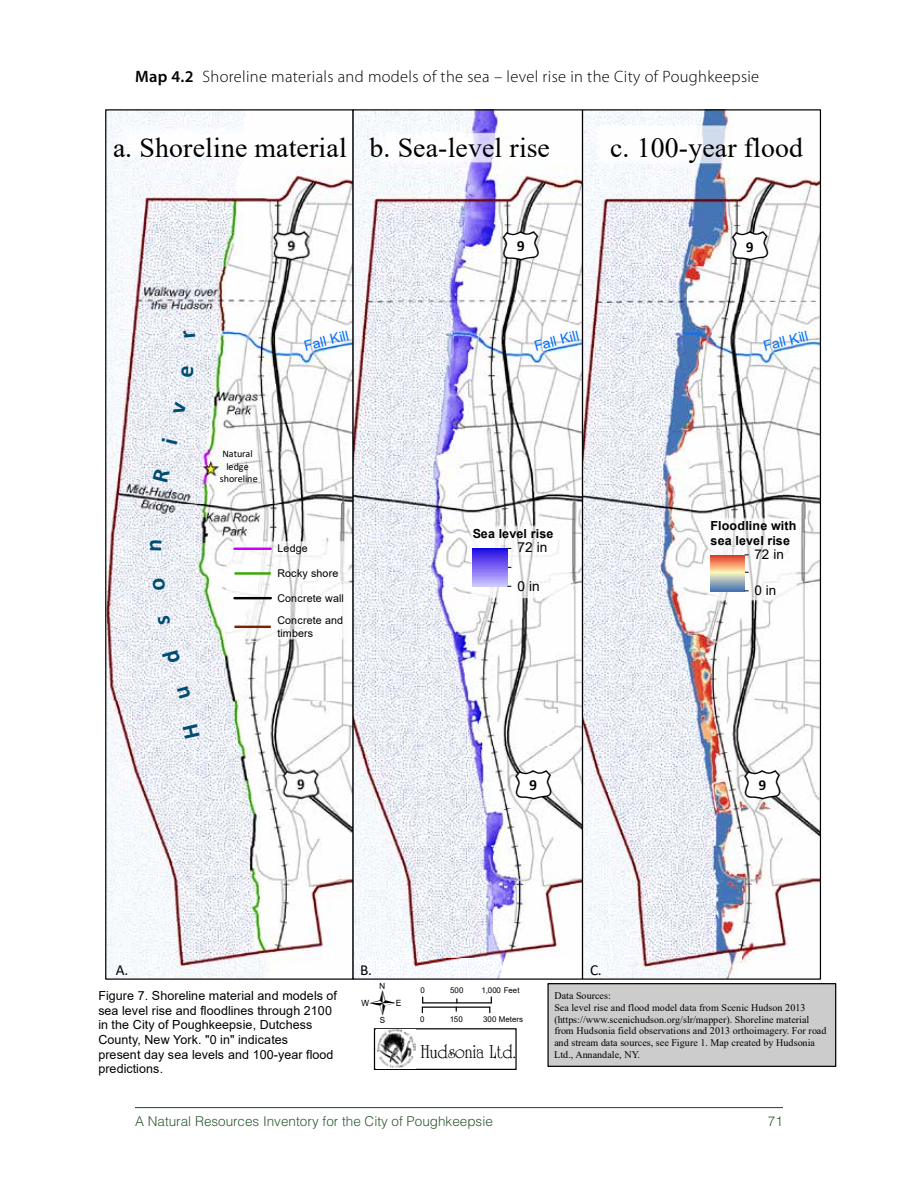
<style>
.page{position:relative;width:918px;height:1188px;background:#fff}
.page>*{position:absolute;margin:0;border:0;box-sizing:border-box;transform-origin:0 0}
.t1{font:49.35px "ESRI North";color:#000}
.t2{font:27.75px "Times New Roman";letter-spacing:.005em;color:#000}
.t3{font:19.8px "University";letter-spacing:.005em;color:#000}
.t4{font:300 16.5px "Myriad Pro";letter-spacing:.02em;color:#000}
.t5{font:15.3px "Calibri";color:#000}
.t6{font:14.1px "Arial";color:#0070ff}
.t7{font:13.65px "Arial";color:#000}
.t8{font:300 13.5px "Helvetica LT Std";color:#2f5c32}
.t9{font:13.35px "Arial";color:#000}
.t10{font:12.45px/14.7px "Arial";letter-spacing:.005em;color:#000}
.t11{font:700 12.45px/14.7px "Arial";letter-spacing:.005em;color:#000}
.t12{font:10.65px/22.5px "Arial";letter-spacing:.015em;color:#000}
.t13{font:10.05px/11.7px "Times New Roman";letter-spacing:.005em;color:#000}
.t14{font:10.05px/12.3px "Calibri";letter-spacing:-.005em;color:#000;text-align:center}
.t15{font:7.95px "Arial";letter-spacing:.005em;color:#000}
.s1{font-weight:600}
</style>
<div class="page">
<hr style="left:135px;top:1107px;width:648px;height:1px;background:#2f5c32">
<img style="left:107px;top:111px;width:712px;height:867px">
<div style="left:582px;top:109px;width:239px;height:871px;border:1px solid #000"></div>
<div style="left:105px;top:109px;width:248px;height:871px;border:1px solid #000"></div>
<hr style="left:234px;top:548px;width:37px;height:2px;background:#c500ff">
<hr style="left:234px;top:572px;width:37px;height:3px;background:#38a800">
<hr style="left:234px;top:597px;width:37px;height:2px;background:#000">
<hr style="left:234px;top:626px;width:37px;height:2px;background:#732600">
<hr style="left:711px;top:555px;width:34px;height:1px;background:#d93a2b">
<hr style="left:711px;top:556px;width:34px;height:1px;background:#de4531">
<hr style="left:711px;top:557px;width:34px;height:1px;background:#e04d36">
<hr style="left:711px;top:558px;width:34px;height:1px;background:#e3573b">
<hr style="left:711px;top:559px;width:34px;height:1px;background:#e86646">
<hr style="left:711px;top:560px;width:34px;height:1px;background:#eb6e4b">
<hr style="left:711px;top:561px;width:34px;height:1px;background:#ed7a53">
<hr style="left:711px;top:562px;width:34px;height:1px;background:#f0855b">
<hr style="left:711px;top:563px;width:34px;height:1px;background:#f28e63">
<hr style="left:711px;top:564px;width:34px;height:1px;background:#f59869">
<hr style="left:711px;top:565px;width:34px;height:1px;background:#f7a372">
<hr style="left:711px;top:566px;width:34px;height:1px;background:#faaf7d">
<hr style="left:711px;top:567px;width:34px;height:1px;background:#fab984">
<hr style="left:711px;top:568px;width:34px;height:1px;background:#fcc58d">
<hr style="left:711px;top:569px;width:34px;height:1px;background:#fcce95">
<hr style="left:711px;top:570px;width:34px;height:1px;background:#ffdca1">
<hr style="left:711px;top:571px;width:34px;height:1px;background:#ffe7ab">
<hr style="left:711px;top:572px;width:34px;height:1px;background:#fcfcbd">
<hr style="left:711px;top:573px;width:34px;height:1px;background:#f2f5bf">
<hr style="left:711px;top:574px;width:34px;height:1px;background:#e9edc0">
<hr style="left:711px;top:575px;width:34px;height:1px;background:#dee3bf">
<hr style="left:711px;top:576px;width:34px;height:1px;background:#d4dbbd">
<hr style="left:711px;top:577px;width:34px;height:1px;background:#cad4be">
<hr style="left:711px;top:578px;width:34px;height:1px;background:#c0ccbe">
<hr style="left:711px;top:579px;width:34px;height:1px;background:#b7c4bd">
<hr style="left:711px;top:580px;width:34px;height:1px;background:#acbcbd">
<hr style="left:711px;top:581px;width:34px;height:1px;background:#a2b5bd">
<hr style="left:711px;top:582px;width:34px;height:1px;background:#9bafbd">
<hr style="left:711px;top:583px;width:34px;height:1px;background:#8fa6ba">
<hr style="left:711px;top:584px;width:34px;height:1px;background:#869fba">
<hr style="left:711px;top:585px;width:34px;height:1px;background:#7d99ba">
<hr style="left:711px;top:586px;width:34px;height:1px;background:#7393ba">
<hr style="left:711px;top:587px;width:34px;height:1px;background:#678ab8">
<hr style="left:711px;top:588px;width:34px;height:1px;background:#5e85b8">
<hr style="left:711px;top:589px;width:34px;height:1px;background:#5680b8">
<hr style="left:711px;top:590px;width:34px;height:1px;background:#4a79b5">
<hr style="left:711px;top:591px;width:34px;height:1px;background:#4575b5">
<hr style="left:473px;top:548px;width:35px;height:1px;background:#0000e0">
<hr style="left:473px;top:549px;width:35px;height:1px;background:#160be0">
<hr style="left:473px;top:550px;width:35px;height:1px;background:#2012e3">
<hr style="left:473px;top:551px;width:35px;height:1px;background:#2817e3">
<hr style="left:473px;top:552px;width:35px;height:1px;background:#321ee6">
<hr style="left:473px;top:553px;width:35px;height:1px;background:#3622e6">
<hr style="left:473px;top:554px;width:35px;height:1px;background:#3d27e6">
<hr style="left:473px;top:555px;width:35px;height:1px;background:#452ce8">
<hr style="left:473px;top:556px;width:35px;height:1px;background:#4931e8">
<hr style="left:473px;top:557px;width:35px;height:1px;background:#5136eb">
<hr style="left:473px;top:558px;width:35px;height:1px;background:#5338eb">
<hr style="left:473px;top:559px;width:35px;height:1px;background:#593feb">
<hr style="left:473px;top:560px;width:35px;height:1px;background:#5f42ed">
<hr style="left:473px;top:561px;width:35px;height:1px;background:#6347ed">
<hr style="left:473px;top:562px;width:35px;height:1px;background:#674ced">
<hr style="left:473px;top:563px;width:35px;height:1px;background:#6c51f0">
<hr style="left:473px;top:564px;width:35px;height:1px;background:#7256f0">
<hr style="left:473px;top:565px;width:35px;height:1px;background:#7459f0">
<hr style="left:473px;top:566px;width:35px;height:1px;background:#7c61f2">
<hr style="left:473px;top:567px;width:35px;height:1px;background:#7e63f2">
<hr style="left:473px;top:568px;width:35px;height:1px;background:#8168f2">
<hr style="left:473px;top:569px;width:35px;height:1px;background:#876ef5">
<hr style="left:473px;top:570px;width:35px;height:1px;background:#8b73f5">
<hr style="left:473px;top:571px;width:35px;height:1px;background:#8f78f5">
<hr style="left:473px;top:572px;width:35px;height:1px;background:#947ef7">
<hr style="left:473px;top:573px;width:35px;height:1px;background:#9883f7">
<hr style="left:473px;top:574px;width:35px;height:1px;background:#9c88f7">
<hr style="left:473px;top:575px;width:35px;height:1px;background:#a08df7">
<hr style="left:473px;top:576px;width:35px;height:1px;background:#a291fa">
<hr style="left:473px;top:577px;width:35px;height:1px;background:#a998fa">
<hr style="left:473px;top:578px;width:35px;height:1px;background:#ab9dfa">
<hr style="left:473px;top:579px;width:35px;height:1px;background:#b0a2fa">
<hr style="left:473px;top:580px;width:35px;height:1px;background:#b4a9fc">
<hr style="left:473px;top:581px;width:35px;height:1px;background:#b7aefc">
<hr style="left:473px;top:582px;width:35px;height:1px;background:#bcb3fc">
<hr style="left:473px;top:583px;width:35px;height:1px;background:#beb8fc">
<hr style="left:473px;top:584px;width:35px;height:1px;background:#c6c2ff">
<hr style="left:473px;top:585px;width:35px;height:1px;background:#c9c7ff">
<hr style="left:473px;top:586px;width:35px;height:1px;background:#ccf">
<div style="left:547px;top:983px;width:289px;height:84px;background:#ccc;border:1px solid #000"></div>
<hr style="left:422px;top:1007px;width:68px;height:1px;background:#000">
<svg style="left:422px;top:997px;width:1px;height:16px"></svg>
<svg style="left:489px;top:997px;width:3px;height:16px"></svg>
<hr style="left:423px;top:1002px;width:68px;height:2px;background:#000">
<svg style="left:373px;top:1028px;width:144px;height:42px"></svg>
<img style="left:376px;top:1030px;width:40px;height:39px">
<svg style="left:515px;top:769px;width:37px;height:31px"></svg>
<svg style="left:502px;top:231px;width:37px;height:30px"></svg>
<svg style="left:744px;top:769px;width:37px;height:31px"></svg>
<svg style="left:732px;top:231px;width:36px;height:30px"></svg>
<svg style="left:182px;top:724px;width:18px;height:15px"></svg>
<svg style="left:162px;top:650px;width:29px;height:49px"></svg>
<svg style="left:158px;top:615px;width:12px;height:10px"></svg>
<svg style="left:153px;top:578px;width:12px;height:12px"></svg>
<svg style="left:150px;top:540px;width:12px;height:10px"></svg>
<svg style="left:153px;top:438px;width:25px;height:44px"></svg>
<svg style="left:173px;top:402px;width:14px;height:13px"></svg>
<svg style="left:181px;top:366px;width:13px;height:11px"></svg>
<svg style="left:183px;top:330px;width:12px;height:8px"></svg>
<h3 class="t4" style="left:135px;top:66px;width:626px"><span class="s1">Map 4.2</span> Shoreline materials and models of the sea – level rise in the City of Poughkeepsie</h3>
<h2 class="t2" style="left:113px;top:128px;width:235px">a. Shoreline material</h2>
<h2 class="t2" style="left:610px;top:128px;width:194px">c. 100-year flood</h2>
<h2 class="t2" style="left:370px;top:128px;width:182px">b. Sea-level rise</h2>
<h3 class="t6" style="left:302px;top:337px;width:47px;rotate:-14deg">Fall Kill</h3>
<p class="t14" style="left:220px;top:448px;width:39px">Natural ledge shoreline</p>
<p class="t12" style="left:278px;top:537px;width:32px">Ledge</p>
<p class="t12" style="left:278px;top:562px;width:62px">Rocky shore</p>
<p class="t12" style="left:278px;top:587px;width:68px">Concrete wall<br>Concrete and</p>
<p class="t12" style="left:277px;top:622px;width:37px">timbers</p>
<h3 class="t6" style="left:532px;top:337px;width:47px;rotate:-14deg">Fall Kill</h3>
<p class="t11" style="left:473px;top:527px;width:82px">Sea level rise</p>
<h3 class="t7" style="left:518px;top:538px;width:31px">72 in</h3>
<h3 class="t7" style="left:518px;top:576px;width:24px">0 in</h3>
<h3 class="t6" style="left:761px;top:337px;width:47px;rotate:-14deg">Fall Kill</h3>
<p class="t11" style="left:711px;top:519px;width:87px">Floodline with sea level rise</p>
<h3 class="t9" style="left:755px;top:545px;width:31px">72 in</h3>
<h3 class="t9" style="left:755px;top:581px;width:23px">0 in</h3>
<h3 class="t5" style="left:116px;top:959px;width:14px">A.</h3>
<h3 class="t5" style="left:360px;top:959px;width:14px">B.</h3>
<h3 class="t5" style="left:590px;top:959px;width:13px">C.</h3>
<p class="t10" style="left:98px;top:988px;width:240px">Figure 7. Shoreline material and models of sea level rise and floodlines through 2100 in the City of Poughkeepsie, Dutchess County, New York. "0 in" indicates<br>present day sea levels and 100-year flood predictions.</p>
<h1 class="t1" style="left:361px;top:977px;width:41px">/</h1>
<p class="t15" style="left:421px;top:985px;width:6px">0</p>
<p class="t15" style="left:450px;top:985px;width:15px">500</p>
<p class="t15" style="left:481px;top:985px;width:40px">1,000 Feet</p>
<p class="t15" style="left:420px;top:1014px;width:6px">0</p>
<p class="t15" style="left:450px;top:1014px;width:15px">150</p>
<p class="t15" style="left:483px;top:1014px;width:41px">300 Meters</p>
<h3 class="t3" style="left:420px;top:1039px;width:97px">Hudsonia Ltd.</h3>
<p class="t13" style="left:554px;top:990px;width:274px">Data Sources:<br>Sea level rise and flood model data from Scenic Hudson 2013 (https://www.scenichudson.org/slr/mapper). Shoreline material from Hudsonia field observations and 2013 orthoimagery. For road and stream data sources, see Figure 1. Map created by Hudsonia Ltd., Annandale, NY.</p>
<h3 class="t8" style="left:135px;top:1112px;width:359px">A Natural Resources Inventory for the City of Poughkeepsie</h3>
<h3 class="t8" style="left:768px;top:1112px;width:17px">71</h3>
</div>
